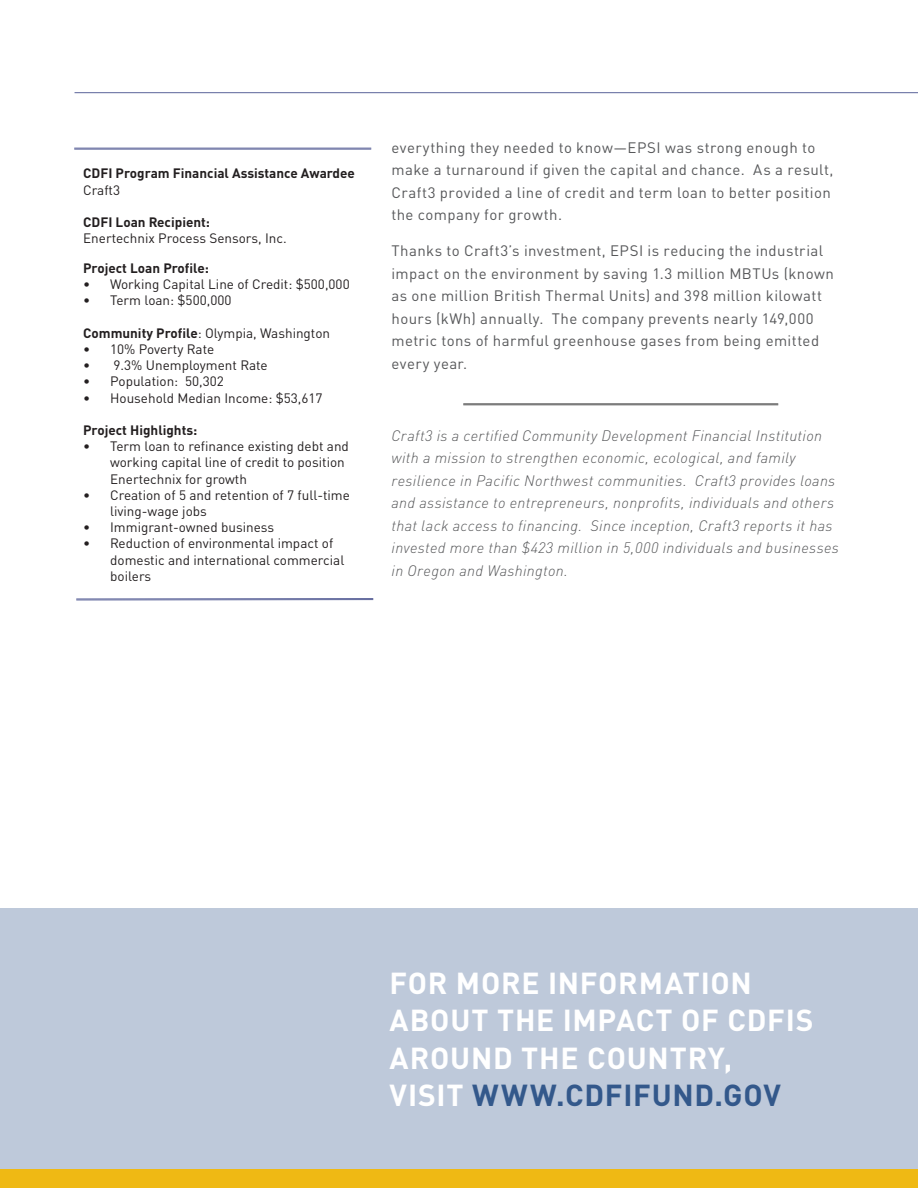
<style>
.page{position:relative;width:918px;height:1188px;background:#fff}
.page>*{position:absolute;margin:0;border:0;box-sizing:border-box;transform-origin:0 0}
.t1{font:700 30px/37.5px "DIN Pro";letter-spacing:.025em;color:#fff}
.t2{font:15px/22.5px "DIN Pro";letter-spacing:.025em;color:#57585a}
.t3{font:italic 300 15px/22.5px "DIN Pro";letter-spacing:.025em;color:#57585a}
.t4{font:13.5px/16.2px "DIN Pro";color:#231f20}
.t5{font:700 13.5px "DIN Pro";color:#231f20}
.s1{font-weight:700}
.s2{color:#33588b}
</style>
<div class="page">
<div style="left:0;top:908px;width:918px;height:262px;background:#bec9da"></div>
<hr style="left:463px;top:403px;width:315px;height:1px;background:#595959">
<hr style="left:463px;top:405px;width:315px;height:1px;background:#595959">
<hr style="left:75px;top:92px;width:843px;height:1px;background:#5b6399">
<div style="left:0;top:1170px;width:918px;height:18px;background:#efb914"></div>
<hr style="left:74px;top:148px;width:297px;height:1px;background:#5b6399">
<hr style="left:74px;top:149px;width:297px;height:1px;background:#5b6399">
<hr style="left:76px;top:598px;width:297px;height:1px;background:#5b6399">
<hr style="left:76px;top:599px;width:297px;height:1px;background:#5b6399">
<p class="t5" style="left:83px;top:162px;width:273px">CDFI Program Financial Assistance Awardee</p>
<p class="t4" style="left:83px;top:180px;width:39px">Craft3</p>
<p class="t4" style="left:83px;top:213px;width:205px"><span class="s1">CDFI Loan Recipient:<br></span>Enertechnix Process Sensors, Inc.</p>
<p class="t5" style="left:83px;top:257px;width:127px">Project Loan Profile:</p>
<p class="t4" style="left:83px;top:275px;width:268px">• Working Capital Line of Credit: $500,000</p>
<p class="t4" style="left:83px;top:291px;width:150px">• Term loan: $500,000</p>
<p class="t4" style="left:83px;top:323px;width:248px"><span class="s1">Community Profile</span>: Olympia, Washington</p>
<p class="t4" style="left:83px;top:340px;width:133px">• 10% Poverty Rate</p>
<p class="t4" style="left:83px;top:356px;width:186px">• 9.3% Unemployment Rate</p>
<p class="t4" style="left:83px;top:372px;width:142px">• Population: 50,302</p>
<p class="t4" style="left:83px;top:388px;width:241px">• Household Median Income: $53,617</p>
<p class="t5" style="left:83px;top:419px;width:116px">Project Highlights:</p>
<p class="t4" style="left:110px;top:437px;width:240px;text-indent:-27px">• Term loan to refinance existing debt and working capital line of credit to position<br>Enertechnix for growth</p>
<p class="t4" style="left:110px;top:485px;width:241px;text-indent:-27px">• Creation of 5 and retention of 7 full-time living-wage jobs</p>
<p class="t4" style="left:83px;top:518px;width:193px">• Immigrant-owned business</p>
<p class="t4" style="left:110px;top:534px;width:236px;text-indent:-27px">• Reduction of environmental impact of domestic and international commercial boilers</p>
<p class="t2" style="left:392px;top:135px;width:443px">everything they needed to know—EPSI was strong enough to make a turnaround if given the capital and chance. As a result, Craft3 provided a line of credit and term loan to better position the company for growth.</p>
<p class="t2" style="left:392px;top:238px;width:444px">Thanks to Craft3’s investment, EPSI is reducing the industrial impact on the environment by saving 1.3 million MBTUs (known as one million British Thermal Units) and 398 million kilowatt hours (kWh) annually. The company prevents nearly 149,000 metric tons of harmful greenhouse gases from being emitted every year.</p>
<p class="t3" style="left:392px;top:423px;width:449px">Craft3 is a certified Community Development Financial Institution with a mission to strengthen economic, ecological, and family resilience in Pacific Northwest communities. Craft3 provides loans and assistance to entrepreneurs, nonprofits, individuals and others that lack access to financing. Since inception, Craft3 reports it has invested more than $423 million in 5,000 individuals and businesses in Oregon and Washington.</p>
<p class="t1" style="left:389px;top:960px;width:426px">FOR MORE INFORMATION<br>ABOUT THE IMPACT OF CDFIS<br>AROUND THE COUNTRY,<br>VISIT <span class="s2">WWW.CDFIFUND.GOV</span></p>
</div>
